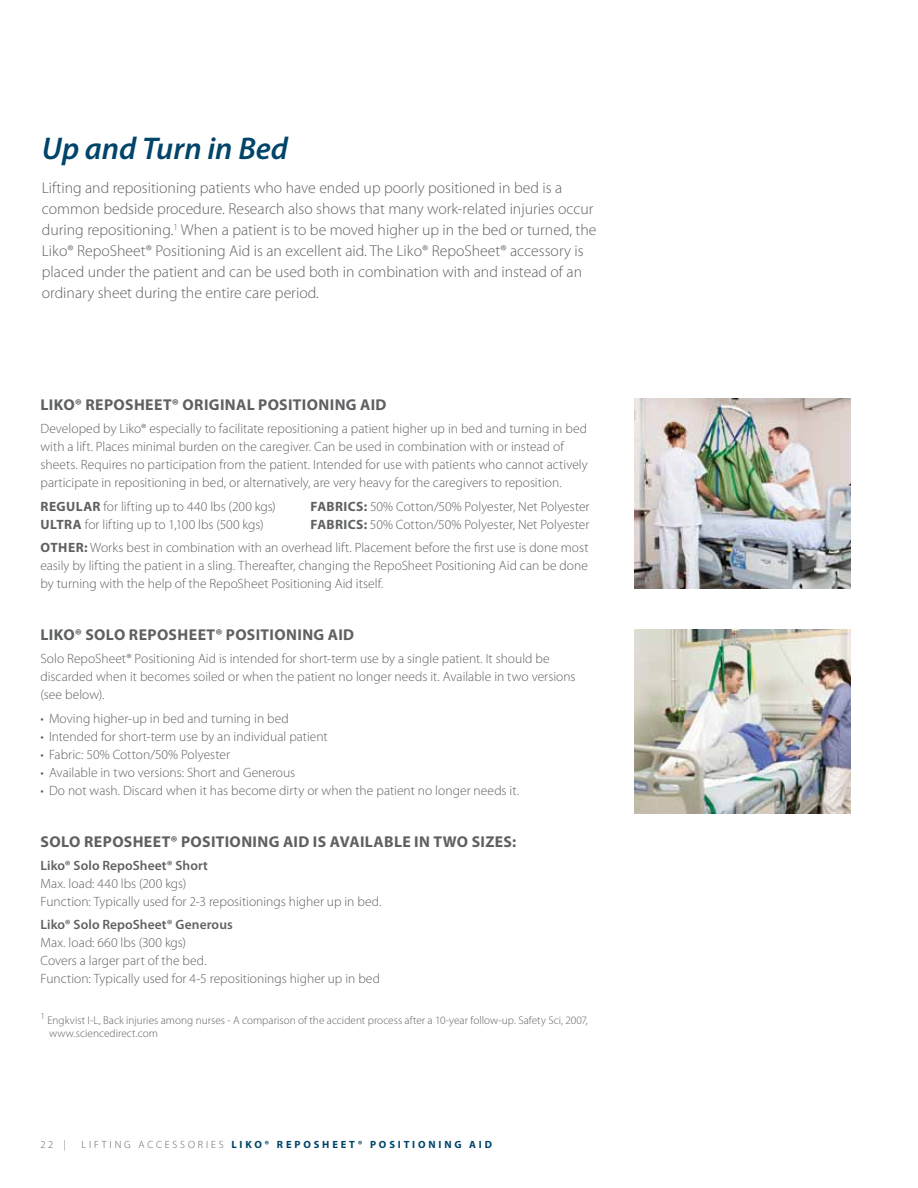
<style>
.page{position:relative;width:918px;height:1188px;background:#fff}
.page>*{position:absolute;margin:0;border:0;box-sizing:border-box;transform-origin:0 0}
.t1{font:italic 600 31.5px "Myriad Pro";color:#00446a}
.t2{font:300 15.75px/21px "Myriad Pro";color:#5f6062}
.t3{font:700 15.75px "Myriad Pro";letter-spacing:.025em;color:#5f6062}
.t4{font:300 13.5px/18px "Myriad Pro";color:#5f6062}
.t5{font:600 13.5px "Myriad Pro";letter-spacing:.005em;color:#5f6062}
.t6{font:300 11.25px/13.5px "Myriad Pro";letter-spacing:.005em;color:#5f6062}
.t7{font:700 10.5px "Myriad Pro";letter-spacing:.27em;color:#00446a}
.t8{font:300 10.5px "Myriad Pro";letter-spacing:.27em;color:#5f6062}
.t9{font:300 9.15px "Myriad Pro";color:#5f6062}
.s1{font-weight:700}
.s2{font-weight:300;color:#5f6062}
</style>
<div class="page">
<img style="left:634px;top:398px;width:216px;height:190px">
<img style="left:634px;top:630px;width:216px;height:184px">
<h1 class="t1" style="left:42px;top:131px;width:248px">Up and Turn in Bed</h1>
<p class="t2" style="left:42px;top:178px;width:556px">Lifting and repositioning patients who have ended up poorly positioned in bed is a common bedside procedure. Research also shows that many work-related injuries occur during repositioning.<sup>1</sup> When a patient is to be moved higher up in the bed or turned, the Liko® RepoSheet® Positioning Aid is an excellent aid. The Liko® RepoSheet® accessory is placed under the patient and can be used both in combination with and instead of an ordinary sheet during the entire care period.</p>
<p class="t3" style="left:41px;top:396px;width:347px">LI KO® REPOSHEET® ORIGI NAL POSITIONING AID</p>
<p class="t4" style="left:40px;top:420px;width:549px">Developed by Liko® especially to facilitate repositioning a patient higher up in bed and turning in bed with a lift. Places minimal burden on the caregiver. Can be used in combination with or instead of sheets. Requires no participation from the patient. I ntended for use with patients who cannot actively participate in repositioning in bed, or alternatively, are very heavy for the caregivers to reposition.</p>
<p class="t4" style="left:41px;top:498px;width:237px"><span class="s1">REGULAR</span> for lifting up to 440 lbs (200 kgs)</p>
<p class="t4" style="left:310px;top:498px;width:281px"><span class="s1">FABRI CS:</span> 50% Cotton/50% Polyester, N et Polyester</p>
<p class="t4" style="left:41px;top:516px;width:225px"><span class="s1">U LTRA</span> for lifting up to 1,100 lbs (500 kgs)</p>
<p class="t4" style="left:41px;top:513px;width:550px;line-height:23.4px;text-align:right"><span class="s1">FABRI CS:</span> 50% Cotton/50% Polyester, N et Polyester<br><span class="s1">OTHER:</span> Works best in combination with an overhead lift. Placement before the first use is done most</p>
<p class="t4" style="left:40px;top:557px;width:549px">easily by lifting the patient in a sling. Thereafter, changing the RepoSheet Positioning Aid can be done by turning with the help of the RepoSheet Positioning Aid itself.</p>
<p class="t3" style="left:41px;top:626px;width:315px">LI KO® SOLO REPOSHEET® POSITIONING AID</p>
<p class="t4" style="left:40px;top:650px;width:537px">Solo RepoSheet® Positioning Aid is intended for short-term use by a single patient. It should be discarded when it becomes soiled or when the patient no longer needs it. Available in two versions (see below).</p>
<p class="t4" style="left:40px;top:710px;width:250px">• Moving higher-up in bed and turning in bed</p>
<p class="t4" style="left:40px;top:728px;width:289px">• I ntended for short-term use by an individual patient</p>
<p class="t4" style="left:40px;top:746px;width:191px">• Fabric: 50% Cotton/50% Polyester</p>
<p class="t4" style="left:40px;top:764px;width:256px">• Available in two versions: Short and Generous</p>
<p class="t4" style="left:40px;top:782px;width:480px">• Do not wash. Discard when it has become dirty or when the patient no longer needs it.</p>
<p class="t3" style="left:41px;top:832px;width:477px">SOLO REPOSHEET® POSITIONING AID IS AVAI LABLE IN TWO SIZES:</p>
<p class="t5" style="left:40px;top:858px;width:169px">Liko® Solo RepoSheet® Short</p>
<p class="t4" style="left:40px;top:875px;width:343px">Max. load: 440 lbs (200 kgs)<br>Function: Typically used for 2-3 repositionings higher up in bed.</p>
<p class="t5" style="left:40px;top:917px;width:194px">Liko® Solo RepoSheet® Generous</p>
<p class="t4" style="left:40px;top:934px;width:341px">Max. load: 660 lbs (300 kgs)<br>Covers a larger part of the bed.<br>Function: Typically used for 4-5 repositionings higher up in bed</p>
<p class="t9" style="left:40px;top:1011px;width:6px">1</p>
<p class="t6" style="left:47px;top:1014px;width:542px">Engkvist I -L, Back injuries among nurses - A comparison of the accident process after a 10-year follow-up. Safety Sci, 2007, www.sciencedirect.com</p>
<p class="t8" style="left:40px;top:1138px;width:27px">22 |</p>
<p class="t8" style="left:82px;top:1138px;width:100px">Lift ing Accessor</p>
<p class="t7" style="left:206px;top:1138px;width:288px"><span class="s2">ies</span> LI KO® REPOSHEET® POSI TI ONI NG AI D</p>
</div>
